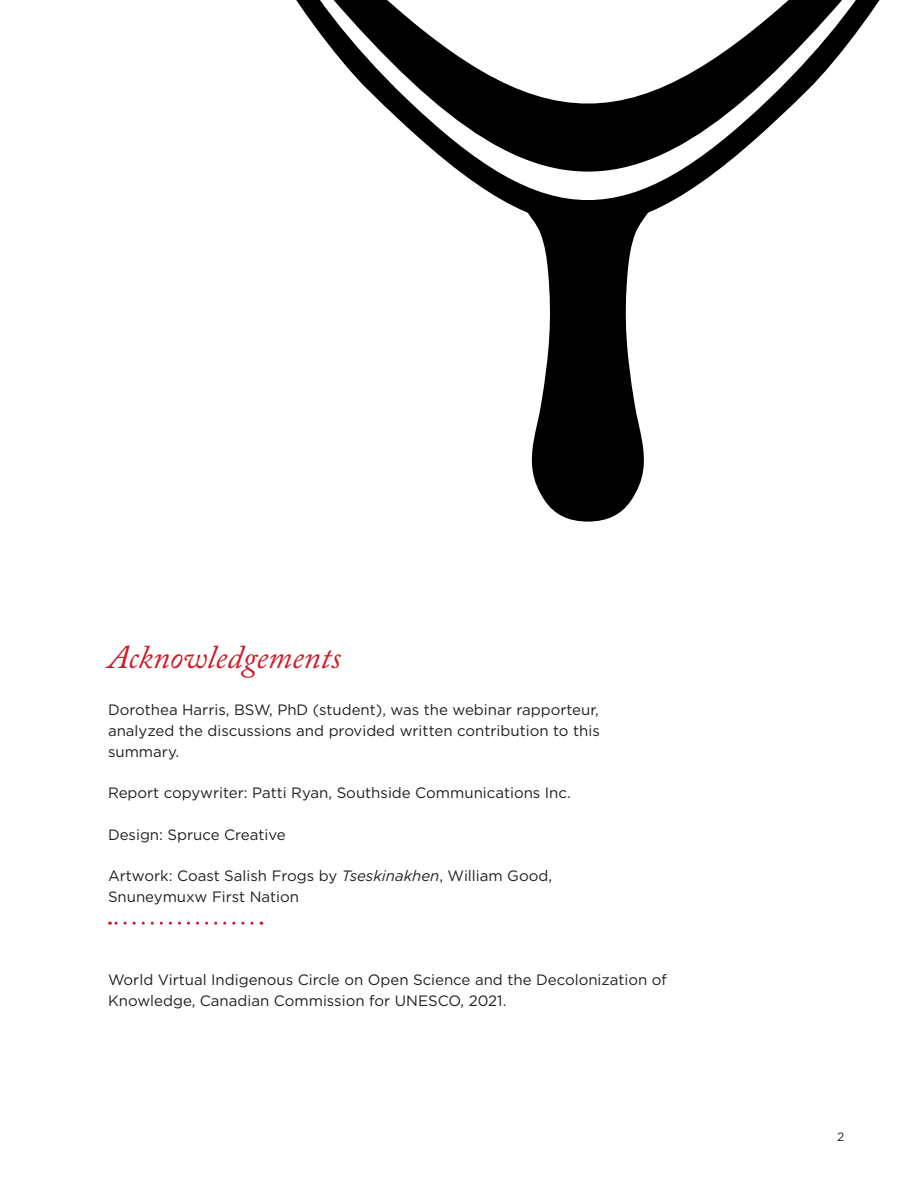
<style>
.page{position:relative;width:918px;height:1188px;background:#fff}
.page>*{position:absolute;margin:0;border:0;box-sizing:border-box;transform-origin:0 0}
.t1{font:italic 33px "Adobe Caslon";color:#d21826}
.Body_font{font:15px/21px "Gotham";color:#231f20}
.t2{font:12px "Gotham";color:#231f20}
.s1{font-style:italic}
</style>
<div class="page">
<svg style="left:110px;top:922px;width:142px;height:3px"></svg>
<svg style="left:296px;top:0;width:584px;height:212px"></svg>
<svg style="left:525px;top:209px;width:126px;height:313px"></svg>
<h2 class="t1" style="left:108px;top:639px;width:234px">Acknowledgements</h2>
<p class="Body_font" style="left:108px;top:699px;width:493px;text-align:justify">Dorothea Harris, BSW, PhD (student), was the webinar rapporteur, analyzed the discussions and provided written contribution to this summary.</p>
<p class="Body_font" style="left:108px;top:782px;width:464px">Report copywriter: Patti Ryan, Southside Communications Inc.</p>
<p class="Body_font" style="left:108px;top:824px;width:179px">Design: Spruce Creative</p>
<p class="Body_font" style="left:108px;top:865px;width:446px">Artwork: Coast Salish Frogs by <span class="s1">Tseskinakhen</span>, William Good,<br>Snuneymuxw First Nation</p>
<p class="Body_font" style="left:108px;top:968px;width:561px">World Virtual Indigenous Circle on Open Science and the Decolonization of<br>Knowledge, Canadian Commission for UNESCO, 2021.</p>
<p class="t2" style="left:837px;top:1130px;width:9px">2</p>
</div>
